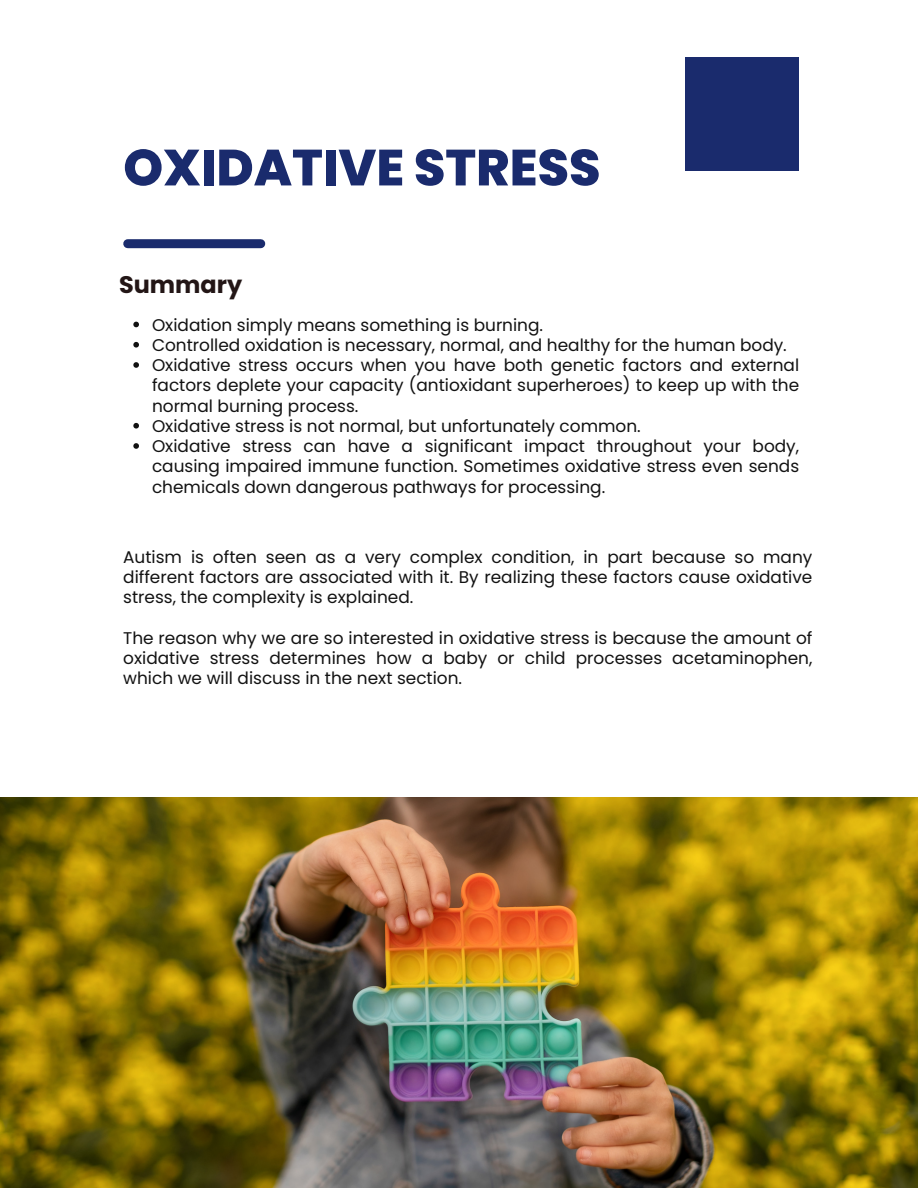
<style>
.page{position:relative;width:918px;height:1188px;background:#fff}
.page>*{position:absolute;margin:0;border:0;box-sizing:border-box;transform-origin:0 0}
.t1{font:800 50.85px "Poppins";color:#1a2b6d}
.t2{font:700 24px "Poppins";color:#231616}
.t3{font:16.95px/20.2px "Poppins";color:#121212;text-align:justify}
</style>
<div class="page">
<div style="left:128px;top:239px;width:133px;height:9px;background:#1a2b6d"></div>
<svg style="left:133px;top:322px;width:6px;height:5px"></svg>
<svg style="left:133px;top:342px;width:6px;height:6px"></svg>
<svg style="left:133px;top:362px;width:6px;height:6px"></svg>
<svg style="left:133px;top:423px;width:6px;height:6px"></svg>
<svg style="left:133px;top:443px;width:6px;height:6px"></svg>
<img style="left:0;top:798px;width:918px;height:390px">
<div style="left:685px;top:57px;width:114px;height:114px;background:#1a2b6d"></div>
<p class="t1" style="left:123px;top:132px;width:479px">OXIDATIVE STRESS</p>
<p class="t2" style="left:119px;top:268px;width:125px">Summary</p>
<p class="t3" style="left:152px;top:315px;width:393px">Oxidation simply means something is burning.</p>
<p class="t3" style="left:152px;top:335px;width:636px">Controlled oxidation is necessary, normal, and healthy for the human body.</p>
<p class="t3" style="left:152px;top:355px;width:649px">Oxidative stress occurs when you have both genetic factors and external factors deplete your capacity (antioxidant superheroes) to keep up with the normal burning process.</p>
<p class="t3" style="left:152px;top:416px;width:490px">Oxidative stress is not normal, but unfortunately common.</p>
<p class="t3" style="left:152px;top:436px;width:649px">Oxidative stress can have a significant impact throughout your body, causing impaired immune function. Sometimes oxidative stress even sends chemicals down dangerous pathways for processing.</p>
<p class="t3" style="left:123px;top:547px;width:691px">Autism is often seen as a very complex condition, in part because so many different factors are associated with it. By realizing these factors cause oxidative stress, the complexity is explained.</p>
<p class="t3" style="left:123px;top:628px;width:691px">The reason why we are so interested in oxidative stress is because the amount of oxidative stress determines how a baby or child processes acetaminophen, which we will discuss in the next section.</p>
</div>
